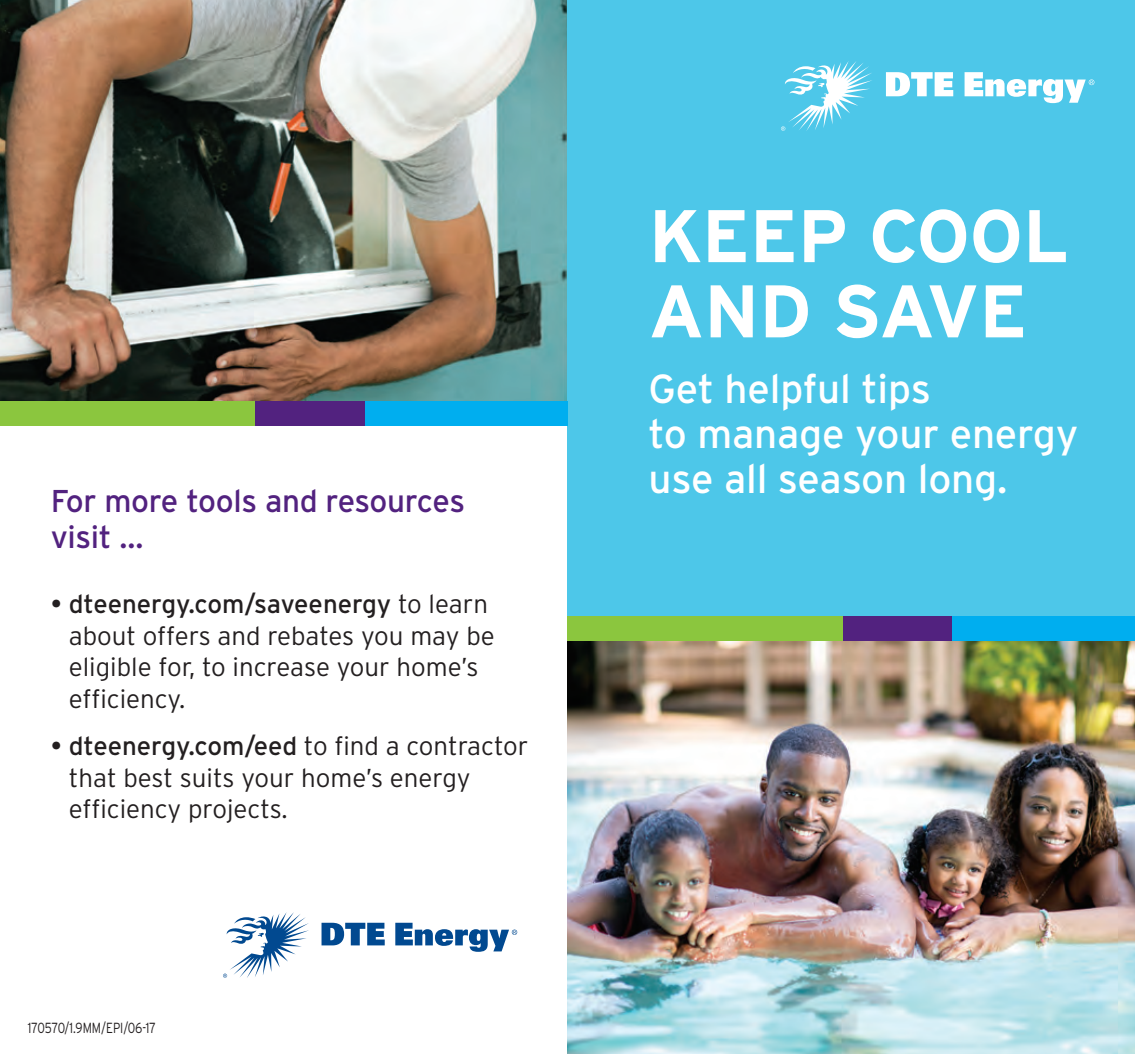
<style>
.page{position:relative;width:1135px;height:1054px;background:#fff}
.page>*{position:absolute;margin:0;border:0;box-sizing:border-box;transform-origin:0 0}
.t1{font:700 74.25px/75.1px "Interstate";letter-spacing:-.005em;color:#fff}
.t2{font:40.5px/45px "Interstate";letter-spacing:-.005em;color:#fff}
.t3{font:31.5px/36px "Interstate";letter-spacing:-.01em;color:#52227f}
.t4{font:300 25.88px/31.5px "Interstate";color:#231f20}
.t5{font:300 14.62px "Interstate";color:#231f20;scale:.8 1}
.s1{font-weight:400}
</style>
<div class="page">
<img style="left:0;top:0;width:567px;height:401px">
<img style="left:567px;top:640px;width:567px;height:413px">
<div style="left:567px;top:0;width:567px;height:628px;background:#4dc7e9"></div>
<svg style="left:780px;top:61px;width:92px;height:70px"></svg>
<svg style="left:885px;top:72px;width:67px;height:24px"></svg>
<svg style="left:964px;top:72px;width:130px;height:31px"></svg>
<svg style="left:223px;top:912px;width:86px;height:65px"></svg>
<svg style="left:321px;top:922px;width:63px;height:23px"></svg>
<svg style="left:395px;top:922px;width:122px;height:29px"></svg>
<div style="left:567px;top:616px;width:567px;height:24px;background:#8bc63e"></div>
<div style="left:842px;top:616px;width:266px;height:24px;background:#52227f"></div>
<div style="left:952px;top:616px;width:182px;height:24px;background:#00aeef"></div>
<div style="left:0;top:401px;width:567px;height:24px;background:#8bc63e"></div>
<div style="left:255px;top:401px;width:266px;height:24px;background:#52227f"></div>
<div style="left:365px;top:401px;width:202px;height:24px;background:#00aeef"></div>
<p class="t3" style="left:51px;top:482px;width:416px">For more tools and resources visit …</p>
<p class="t4" style="left:69px;top:587px;width:427px;text-indent:-18px"><span class="s1">• dteenergy.com/saveenergy</span> to learn about offers and rebates you may be eligible for, to increase your home’s efficiency.</p>
<p class="t4" style="left:69px;top:730px;width:461px;text-indent:-18px"><span class="s1">• dteenergy.com/eed</span> to find a contractor that best suits your home’s energy efficiency projects.</p>
<p class="t5" style="left:28px;top:1018px;width:162px">170570/1.9MM/EPI/06-17</p>
<h1 class="t1" style="left:648px;top:198px;width:421px">KEEP COOL<br>AND SAVE</h1>
<h2 class="t2" style="left:648px;top:365px;width:431px">Get helpful tips<br>to manage your energy use all season long.</h2>
</div>
